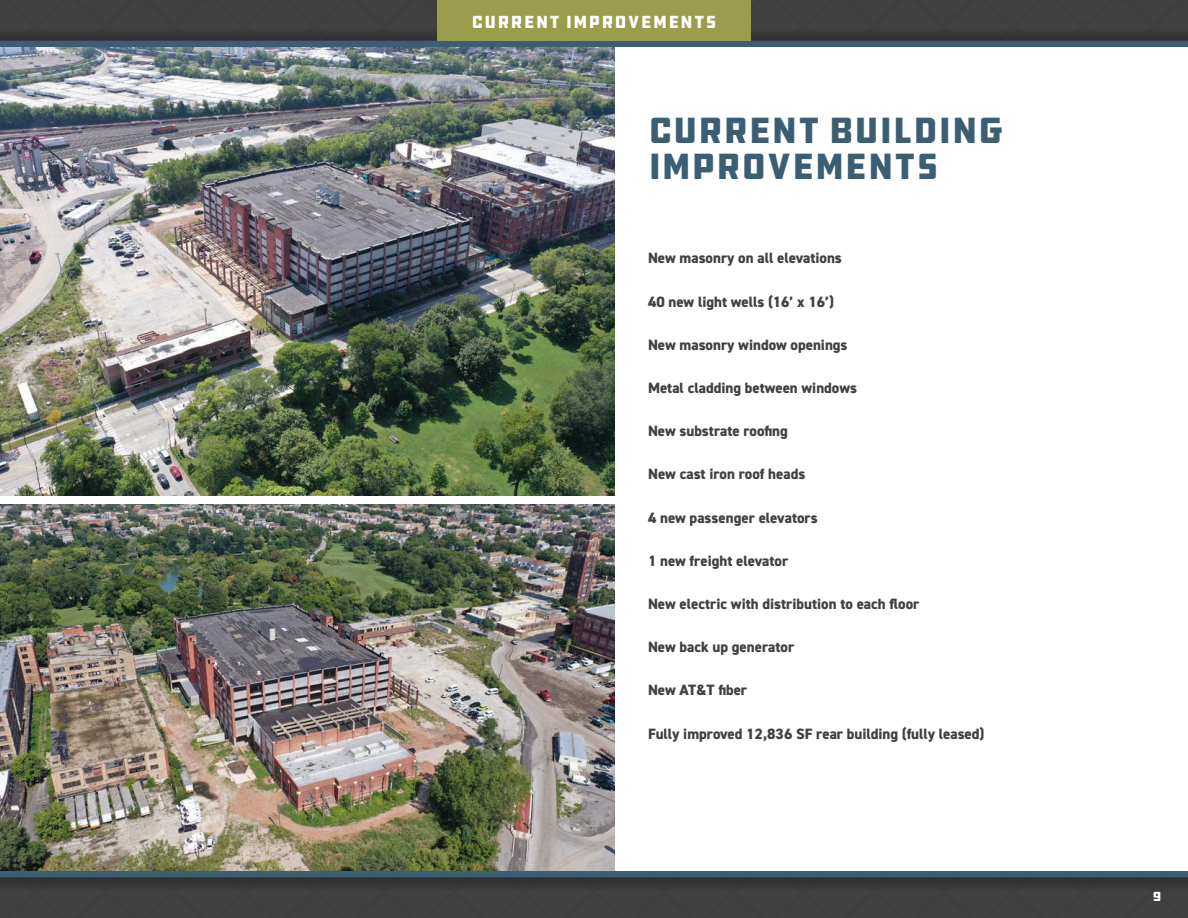
<style>
.page{position:relative;width:1188px;height:918px;background:#fff}
.page>*{position:absolute;margin:0;border:0;box-sizing:border-box;transform-origin:0 0}
.t1{font:37.5px/36px "DDC Hardware";letter-spacing:-.005em;color:#3c5e73}
.t2{font:18px "DDC Hardware";letter-spacing:.055em;color:#fff}
.t3{font:800 15px "DIN2014";color:#414141}
.t4{font:13.5px "DDC Hardware";color:#fff}
</style>
<div class="page">
<div style="left:0;top:0;width:1188px;height:27px;background:#414141"></div>
<div style="left:0;top:891px;width:1188px;height:27px;background:#414141"></div>
<div style="left:0;top:40px;width:1188px;height:7px;background:#3c5e73"></div>
<div style="left:0;top:871px;width:1188px;height:7px;background:#3c5e73"></div>
<div style="left:0;top:27px;width:1188px;height:13px;background:#393939"></div>
<div style="left:0;top:878px;width:1188px;height:13px;background:#373737"></div>
<img style="left:0;top:504px;width:614px;height:367px">
<img style="left:0;top:47px;width:614px;height:448px">
<div style="left:437px;top:0;width:314px;height:40px;background:#9a9d4b"></div>
<p class="t2" style="left:471px;top:11px;width:247px">CURRENT IMPROVEMENTS</p>
<p class="t1" style="left:648px;top:113px;width:358px">CURRENT BUILDING<br>IMPROVEMENTS</p>
<p class="t3" style="left:648px;top:248px;width:195px">New masonry on all elevations</p>
<p class="t3" style="left:648px;top:291px;width:187px">40 new light wells (16’ x 16’)</p>
<p class="t3" style="left:648px;top:335px;width:201px">New masonry window openings</p>
<p class="t3" style="left:648px;top:378px;width:211px">Metal cladding between windows</p>
<p class="t3" style="left:648px;top:421px;width:141px">New substrate roofing</p>
<p class="t3" style="left:648px;top:464px;width:159px">New cast iron roof heads</p>
<p class="t3" style="left:648px;top:507px;width:171px">4 new passenger elevators</p>
<p class="t3" style="left:648px;top:551px;width:142px">1 new freight elevator</p>
<p class="t3" style="left:648px;top:594px;width:273px">New electric with distribution to each floor</p>
<p class="t3" style="left:648px;top:637px;width:148px">New back up generator</p>
<p class="t3" style="left:648px;top:680px;width:101px">New AT&amp;T fiber</p>
<p class="t3" style="left:648px;top:723px;width:338px">Fully improved 12,836 SF rear building (fully leased)</p>
<p class="t4" style="left:1153px;top:888px;width:10px">9</p>
</div>
